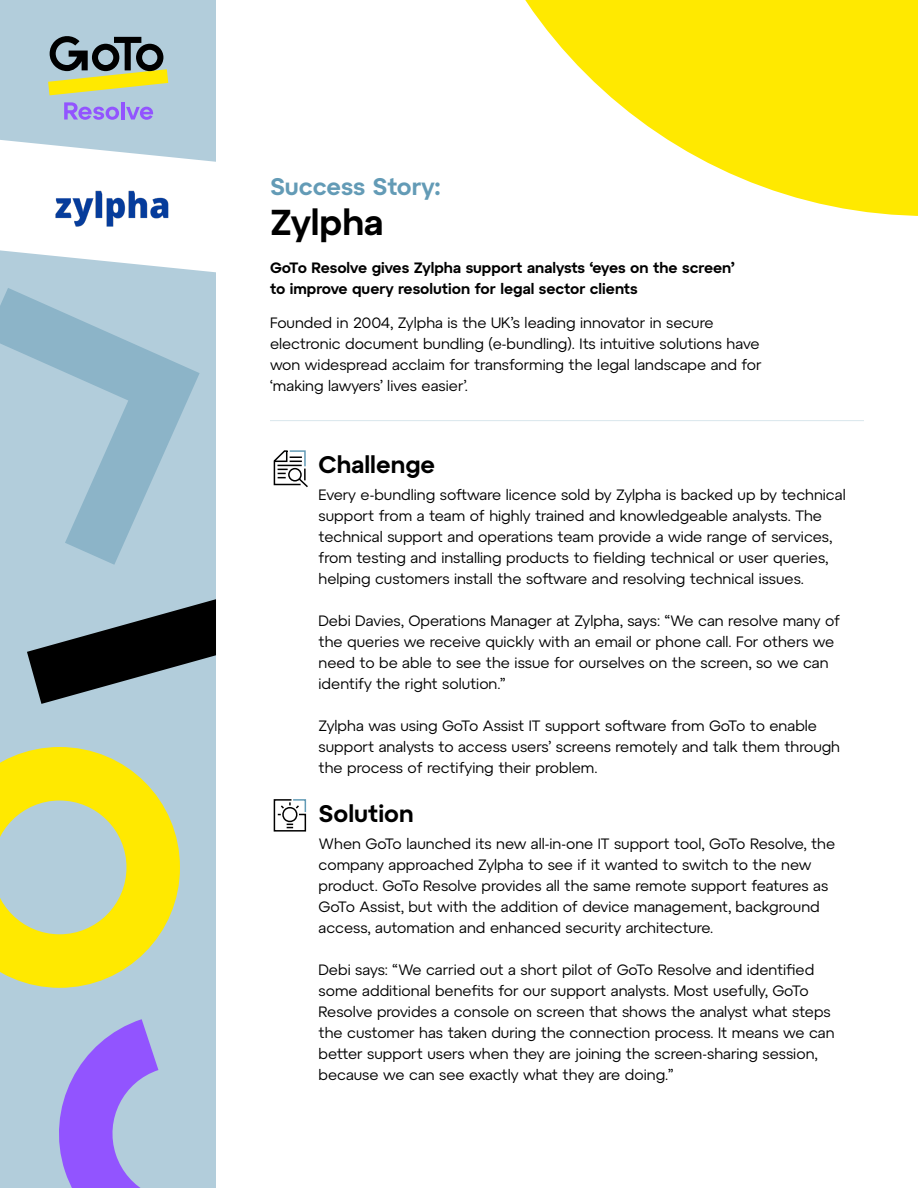
<style>
.page{position:relative;width:918px;height:1188px;background:#fff}
.page>*{position:absolute;margin:0;border:0;box-sizing:border-box;transform-origin:0 0}
.Document_Title_Black{font:600 36px "Atyp Text";color:#000}
.Section_Title_Black{font:600 24px "Atyp Text";color:#000}
.Document_Title_Blue{font:600 24px "Atyp Text";color:#639bb6}
.Body_Copy{font:15px/21px "Atyp Text";color:#000}
.Body_Copy-2{font:600 15px/21px "Atyp Text";color:#000}
</style>
<div class="page">
<div style="left:0;top:0;width:216px;height:1188px;background:#b2cddb"></div>
<svg style="left:0;top:140px;width:216px;height:133px;fill:#fff"></svg>
<svg style="left:525px;top:0;width:393px;height:216px;fill:#ffe900"></svg>
<hr style="left:270px;top:420px;width:594px;height:1px;background:#d9e6ec">
<svg style="left:0;top:747px;width:180px;height:241px"></svg>
<svg style="left:273px;top:450px;width:35px;height:38px"></svg>
<svg style="left:273px;top:799px;width:34px;height:33px"></svg>
<svg style="left:0;top:288px;width:200px;height:277px"></svg>
<svg style="left:27px;top:599px;width:189px;height:105px"></svg>
<svg style="left:59px;top:1019px;width:100px;height:169px"></svg>
<img style="left:56px;top:191px;width:113px;height:35px">
<svg style="left:48px;top:36px;width:120px;height:59px"></svg>
<svg style="left:64px;top:102px;width:55px;height:18px"></svg>
<hr style="left:121px;top:102px;width:4px;height:18px;background:#9254ff">
<svg style="left:126px;top:107px;width:28px;height:13px"></svg>
<p class="Document_Title_Blue" style="left:270px;top:168px;width:172px">Success Story:</p>
<p class="Document_Title_Black" style="left:270px;top:194px;width:115px">Zylpha</p>
<p class="Body_Copy-2" style="left:270px;top:256px;width:466px">GoTo Resolve gives Zylpha support analysts ‘eyes on the screen’ to improve query resolution for legal sector clients</p>
<p class="Body_Copy" style="left:270px;top:312px;width:493px">Founded in 2004, Zylpha is the UK’s leading innovator in secure electronic document bundling (e-bundling). Its intuitive solutions have won widespread acclaim for transforming the legal landscape and for ‘making lawyers’ lives easier’.</p>
<p class="Section_Title_Black" style="left:319px;top:446px;width:118px">Challenge</p>
<p class="Body_Copy" style="left:319px;top:483px;width:529px">Every e-bundling software licence sold by Zylpha is backed up by technical support from a team of highly trained and knowledgeable analysts. The technical support and operations team provide a wide range of services, from testing and installing products to fielding technical or user queries, helping customers install the software and resolving technical issues.</p>
<p class="Body_Copy" style="left:319px;top:609px;width:523px">Debi Davies, Operations Manager at Zylpha, says: “We can resolve many of the queries we receive quickly with an email or phone call. For others we need to be able to see the issue for ourselves on the screen, so we can identify the right solution.”</p>
<p class="Body_Copy" style="left:319px;top:714px;width:523px">Zylpha was using GoTo Assist IT support software from GoTo to enable support analysts to access users’ screens remotely and talk them through the process of rectifying their problem.</p>
<p class="Section_Title_Black" style="left:319px;top:795px;width:97px">Solution</p>
<p class="Body_Copy" style="left:319px;top:833px;width:518px">When GoTo launched its new all-in-one IT support tool, GoTo Resolve, the company approached Zylpha to see if it wanted to switch to the new product. GoTo Resolve provides all the same remote support features as GoTo Assist, but with the addition of device management, background access, automation and enhanced security architecture.</p>
<p class="Body_Copy" style="left:319px;top:959px;width:518px">Debi says: “We carried out a short pilot of GoTo Resolve and identified some additional benefits for our support analysts. Most usefully, GoTo Resolve provides a console on screen that shows the analyst what steps the customer has taken during the connection process. It means we can better support users when they are joining the screen-sharing session, because we can see exactly what they are doing.”</p>
</div>
